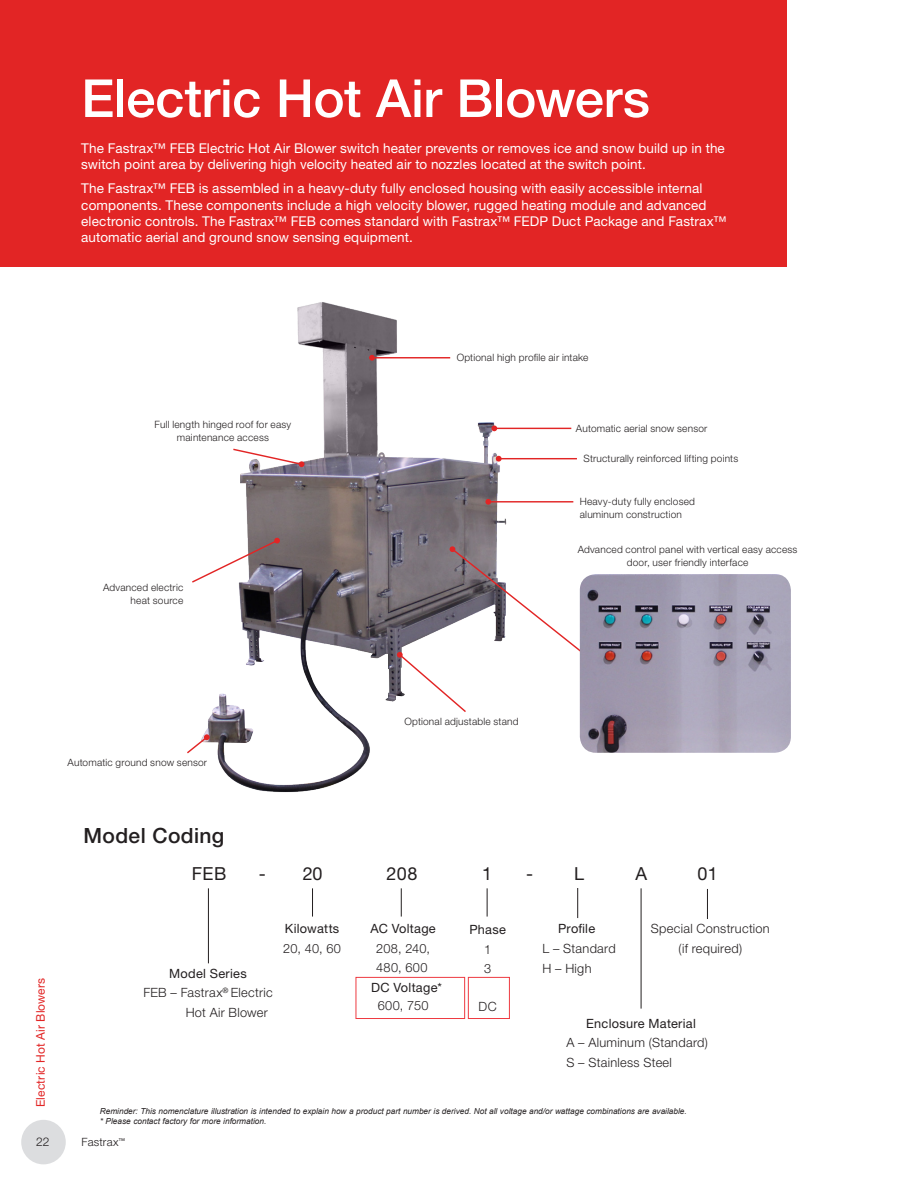
<style>
.page{position:relative;width:918px;height:1188px;background:#fff}
.page>*{position:absolute;margin:0;border:0;box-sizing:border-box;transform-origin:0 0}
.New__Product_Header{font:500 52.5px "Helvetica Neue LT Std";letter-spacing:-.01em;color:#fff}
.t1{font:500 21px "Helvetica Neue LT Std";letter-spacing:.02em;color:#231f20}
.t2{font:18px "Helvetica Neue LT Std";letter-spacing:.025em;color:#231f20}
.New__Body_Text_White{font:13.5px/16.2px "Helvetica Neue LT Std";letter-spacing:.01em;color:#fff}
.t3{font:300 12.75px/19.5px "Helvetica Neue LT Std";letter-spacing:.025em;color:#231f20}
.t4{font:12.75px/19.5px "Helvetica Neue LT Std";letter-spacing:.02em;color:#231f20;text-align:center}
.t5{font:12px "Helvetica Neue LT Std";letter-spacing:.015em;color:#e22525}
.t6{font:300 12px "Helvetica Neue LT Std";color:#231f20}
.t7{font:300 11.4px "Helvetica Neue LT Std";letter-spacing:.015em;color:#231f20}
.diagram_label{font:300 10.05px/13px "Helvetica Neue LT Std";letter-spacing:.02em;color:#231f20;text-align:center}
.diagram_label__left{font:300 10.05px "Helvetica Neue LT Std";letter-spacing:.02em;color:#231f20}
.t8{font:italic 8.25px "Arial";color:#231f20}
.s1{font-weight:300}
</style>
<div class="page">
<div style="left:21px;top:1120px;width:45px;height:44px;background:#dcdddf;border-radius:50%"></div>
<div style="left:0;top:0;width:786px;height:267px;background:#e22525"></div>
<svg style="left:312px;top:888px;width:1px;height:29px"></svg>
<svg style="left:487px;top:888px;width:1px;height:29px"></svg>
<svg style="left:401px;top:888px;width:1px;height:29px"></svg>
<hr style="left:208px;top:888px;width:1px;height:75px;background:#231f20">
<hr style="left:577px;top:888px;width:1px;height:30px;background:#231f20">
<hr style="left:641px;top:888px;width:1px;height:121px;background:#231f20">
<hr style="left:707px;top:889px;width:1px;height:30px;background:#231f20">
<div style="left:356px;top:977px;width:109px;height:42px;border:1px solid #ee3a41"></div>
<div style="left:468px;top:977px;width:42px;height:42px;border:1px solid #ee3a41"></div>
<img style="left:204px;top:302px;width:310px;height:490px">
<hr style="left:494px;top:428px;width:77px;height:1px;background:#e22525">
<svg style="left:491px;top:425px;width:6px;height:6px"></svg>
<svg style="left:187px;top:734px;width:23px;height:21px"></svg>
<hr style="left:499px;top:458px;width:78px;height:1px;background:#e22525">
<svg style="left:496px;top:456px;width:6px;height:6px"></svg>
<svg style="left:232px;top:448px;width:72px;height:19px"></svg>
<svg style="left:192px;top:538px;width:88px;height:46px"></svg>
<hr style="left:488px;top:501px;width:85px;height:2px;background:#e22525">
<svg style="left:485px;top:499px;width:6px;height:6px"></svg>
<img style="left:580px;top:574px;width:211px;height:179px">
<hr style="left:372px;top:357px;width:78px;height:1px;background:#e22525">
<svg style="left:369px;top:355px;width:6px;height:6px"></svg>
<svg style="left:397px;top:546px;width:247px;height:168px"></svg>
<p class="New__Product_Header" style="left:81px;top:67px;width:570px">Electric Hot Air Blowers</p>
<p class="New__Body_Text_White" style="left:81px;top:140px;width:645px">The Fastrax™ FEB Electric Hot Air Blower switch heater prevents or removes ice and snow build up in the switch point area by delivering high velocity heated air to nozzles located at the switch point.</p>
<p class="New__Body_Text_White" style="left:81px;top:180px;width:647px">The Fastrax™ FEB is assembled in a heavy-duty fully enclosed housing with easily accessible internal components. These components include a high velocity blower, rugged heating module and advanced electronic controls. The Fastrax™ FEB comes standard with Fastrax™ FEDP Duct Package and Fastrax™ automatic aerial and ground snow sensing equipment.</p>
<p class="diagram_label" style="left:155px;top:418px;width:138px">Full length hinged roof for easy maintenance access</p>
<p class="diagram_label" style="left:103px;top:581px;width:82px;text-align:right">Advanced electric heat source</p>
<p class="diagram_label__left" style="left:68px;top:756px;width:141px">Automatic ground snow sensor</p>
<p class="t1" style="left:83px;top:823px;width:142px">Model Coding</p>
<p class="diagram_label__left" style="left:457px;top:351px;width:133px">Optional high profile air intake</p>
<p class="diagram_label__left" style="left:576px;top:422px;width:133px">Automatic aerial snow sensor</p>
<p class="diagram_label__left" style="left:583px;top:452px;width:156px">Structurally reinforced lifting points</p>
<p class="diagram_label" style="left:580px;top:495px;width:117px;text-align:left">Heavy-duty fully enclosed aluminum construction</p>
<p class="diagram_label" style="left:578px;top:543px;width:221px">Advanced control panel with vertical easy access door, user friendly interface</p>
<p class="diagram_label" style="left:404px;top:715px;width:116px">Optional adjustable stand</p>
<p class="t5" style="left:33px;top:1107px;width:131px;rotate:-90deg">Electric Hot Air Blowers</p>
<p class="t2" style="left:192px;top:862px;width:36px">FEB</p>
<p class="t2" style="left:259px;top:862px;width:65px">- 20</p>
<p class="t2" style="left:386px;top:862px;width:33px">208</p>
<p class="t2" style="left:482px;top:862px;width:12px">1</p>
<p class="t2" style="left:526px;top:862px;width:60px">- L</p>
<p class="t2" style="left:636px;top:862px;width:13px">A</p>
<p class="t2" style="left:698px;top:862px;width:22px">01</p>
<p class="t4" style="left:169px;top:963px;width:79px">Model Series</p>
<p class="t3" style="left:143px;top:983px;width:131px">FEB – Fastrax<sup>®</sup> Electric</p>
<p class="t3" style="left:186px;top:1002px;width:84px">Hot Air Blower</p>
<p class="t4" style="left:283px;top:919px;width:59px;text-align:left">Kilowatts<br><span class="s1">20, 40, 60</span></p>
<p class="t4" style="left:558px;top:918px;width:39px">Profile</p>
<p class="t4" style="left:370px;top:919px;width:67px">AC Voltage</p>
<p class="t3" style="left:376px;top:938px;width:55px">208, 240,</p>
<p class="t3" style="left:376px;top:957px;width:53px">480, 600</p>
<p class="t4" style="left:371px;top:977px;width:72px">DC Voltage*</p>
<p class="t3" style="left:378px;top:995px;width:52px">600, 750</p>
<p class="t4" style="left:469px;top:920px;width:38px">Phase<br><span class="s1">1<br>3</span></p>
<p class="t3" style="left:479px;top:996px;width:19px">DC</p>
<p class="t3" style="left:542px;top:939px;width:75px">L – Standard<br>H – High</p>
<p class="t3" style="left:651px;top:919px;width:120px;text-align:center">Special Construction (if required)</p>
<p class="t4" style="left:586px;top:1013px;width:111px">Enclosure Material</p>
<p class="t3" style="left:566px;top:1033px;width:143px">A – Aluminum (Standard)<br>S – Stainless Steel</p>
<p class="t8" style="left:100px;top:1105px;width:588px">Reminder: This nomenclature illustration is intended to explain how a product part number is derived. Not all voltage and/or wattage combinations are available.</p>
<p class="t8" style="left:100px;top:1115px;width:168px">* Please contact factory for more information.</p>
<p class="t6" style="left:36px;top:1135px;width:15px">22</p>
<p class="t7" style="left:82px;top:1135px;width:45px">Fastrax<sup>™</sup></p>
</div>
